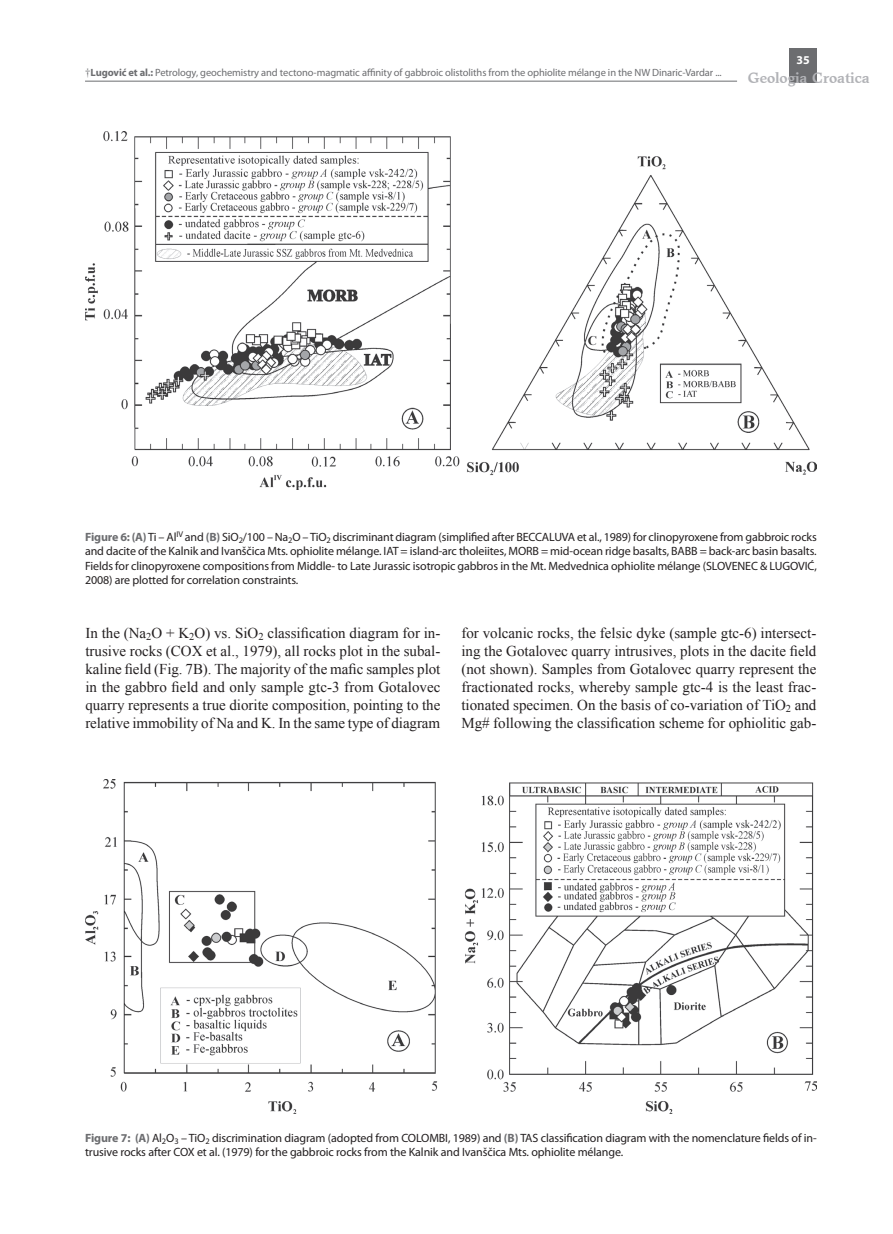
<style>
.page{position:relative;width:893px;height:1234px;background:#fff}
.page>*{position:absolute;margin:0;border:0;box-sizing:border-box;transform-origin:0 0}
.t1{font:15px/18px "Times New Roman";color:#231f20;text-align:justify}
.t2{font:700 15px "Matt Antique BT";letter-spacing:-.01em;color:#b2b3b7}
.t3{font:12px/14.4px "Myriad Pro";letter-spacing:-.01em;color:#231f20;text-align:justify}
.t4{font:700 12px "Myriad Pro";color:#fff}
.t5{font:10.5px "Myriad Pro";letter-spacing:-.01em;color:#6c6d70}
.s1{font-family:"Goudy Old Style BT"}
.s2{font-weight:700}
.s3{font-weight:700;color:#6c6d70}
</style>
<div class="page">
<hr style="left:85px;top:81px;width:652px;height:1px;background:#6c6d70">
<div style="left:789px;top:48px;width:28px;height:35px;background:#6c6d70"></div>
<img style="left:85px;top:131px;width:732px;height:359px">
<img style="left:85px;top:779px;width:732px;height:333px">
<p class="t4" style="left:796px;top:52px;width:15px">35</p>
<p class="t5" style="left:85px;top:66px;width:638px"><span class="s1">†</span><span class="s2">Lugović et al.:</span> Petrology, geochemistry and tectono-magmatic affinity of gabbroic olistoliths from the ophiolite mélange in the NW Dinaric-Vardar ...</p>
<p class="t2" style="left:748px;top:68px;width:124px">Geologia Croatica</p>
<p class="t3" style="left:85px;top:529px;width:733px"><span class="s3">Figure 6: (A)</span> Ti – Al<sup>IV</sup> and <span class="s3">(B)</span> SiO<sub>2</sub>/100 – Na<sub>2</sub>O – TiO<sub>2</sub> discriminant diagram (simplified after BECCALUVA et al., 1989) for clinopyroxene from gabbroic rocks and dacite of the Kalnik and Ivanščica Mts. ophiolite mélange. IAT = island-arc tholeiites, MORB = mid-ocean ridge basalts, BABB = back-arc basin basalts.<br>Fields for clinopyroxene compositions from Middle- to Late Jurassic isotropic gabbros in the Mt. Medvednica ophiolite mélange (SLOVENEC &amp; LUGOVIĆ, 2008) are plotted for correlation constraints.</p>
<p class="t1" style="left:85px;top:623px;width:357px">In the (Na<sub>2</sub>O + K<sub>2</sub>O) vs. SiO<sub>2</sub> classification diagram for in&shy;trusive rocks (COX et al., 1979), all rocks plot in the subal&shy;kaline field (Fig. 7B). The majority of the mafic samples plot in the gabbro field and only sample gtc-3 from Gotalovec quarry represents a true diorite composition, pointing to the relative immobility of Na and K. In the same type of diagram</p>
<p class="t1" style="left:461px;top:623px;width:357px">for volcanic rocks, the felsic dyke (sample gtc-6) intersect&shy;ing the Gotalovec quarry intrusives, plots in the dacite field (not shown). Samples from Gotalovec quarry represent the fractionated rocks, whereby sample gtc-4 is the least frac&shy;tionated specimen. On the basis of co-variation of TiO<sub>2</sub> and Mg# following the classification scheme for ophiolitic gab-</p>
<p class="t3" style="left:85px;top:1130px;width:733px"><span class="s3">Figure 7: (A)</span> Al<sub>2</sub>O<sub>3</sub> – TiO<sub>2</sub> discrimination diagram (adopted from COLOMBI, 1989) and <span class="s3">(B)</span> TAS classification diagram with the nomenclature fields of in&shy;trusive rocks after COX et al. (1979) for the gabbroic rocks from the Kalnik and Ivanščica Mts. ophiolite mélange.</p>
</div>
